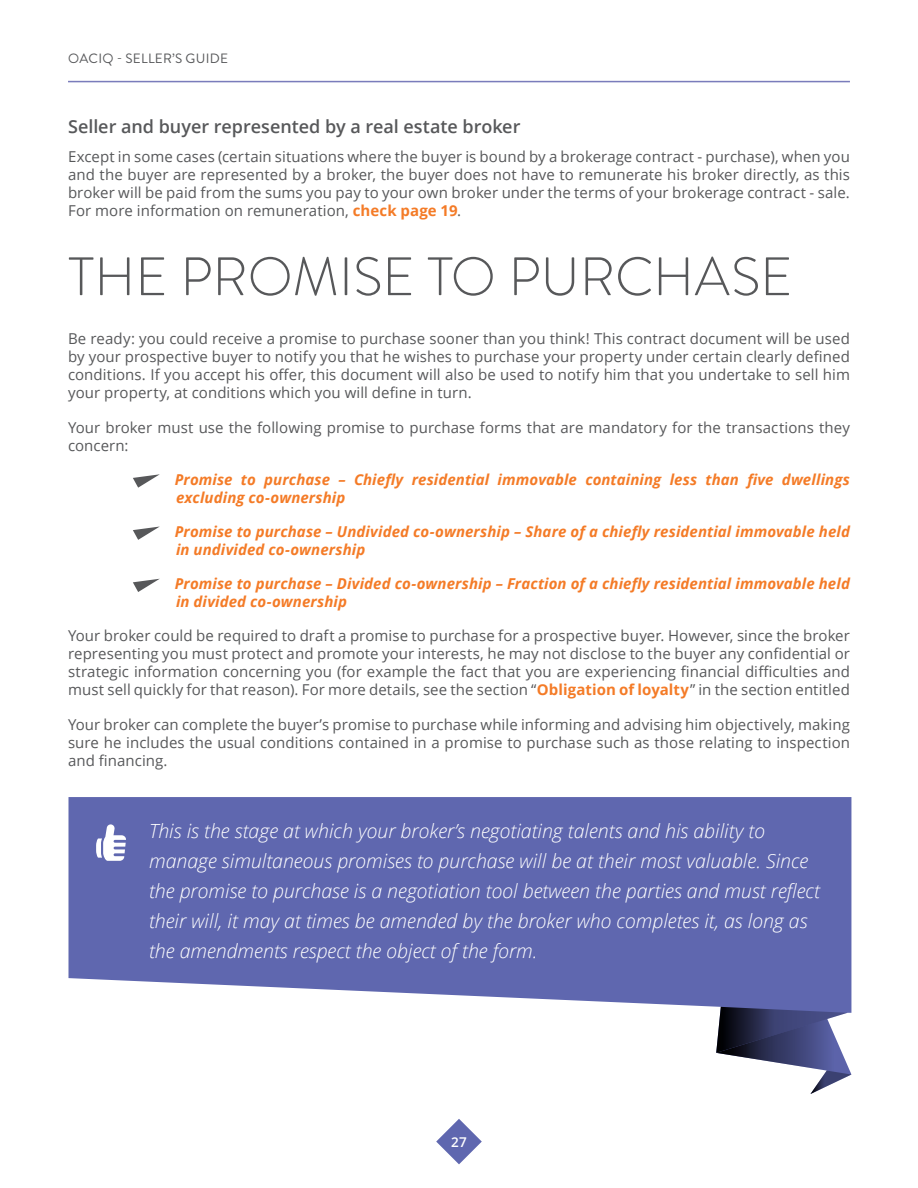
<style>
.page{position:relative;width:918px;height:1188px;background:#fff}
.page>*{position:absolute;margin:0;border:0;box-sizing:border-box;transform-origin:0 0}
.t1{font:300 54px "Brandon Grotesque";letter-spacing:.005em;color:#57585a}
.t2{font:italic 300 19.5px/30px "Open Sans";color:#fff}
.t3{font:600 18px "Open Sans";color:#57585a}
.t4{font:15px/18px "Open Sans";letter-spacing:.005em;color:#57585a;text-align:justify}
.t5{font:italic 700 15px/18px "Open Sans";letter-spacing:.005em;color:#f47b27}
.t6{font:13.5px "Brandon Grotesque";letter-spacing:.02em;color:#57585a}
.t7{font:600 13.5px "Open Sans";color:#fff}
.s1{font-weight:700;color:#f47b27}
</style>
<div class="page">
<svg style="left:436px;top:1119px;width:46px;height:45px"></svg>
<hr style="left:68px;top:81px;width:782px;height:1px;background:#7a7cbb">
<svg style="left:133px;top:474px;width:27px;height:14px"></svg>
<svg style="left:133px;top:527px;width:26px;height:13px"></svg>
<svg style="left:133px;top:579px;width:26px;height:13px"></svg>
<svg style="left:68px;top:797px;width:783px;height:216px;background:#6b73b5"></svg>
<svg style="left:716px;top:1007px;width:132px;height:12px;background:#484c77"></svg>
<svg style="left:716px;top:1019px;width:134px;height:52px"></svg>
<svg style="left:810px;top:1071px;width:41px;height:23px"></svg>
<svg style="left:96px;top:824px;width:30px;height:37px"></svg>
<p class="t6" style="left:68px;top:50px;width:161px">OACIQ - SELLER’S GUIDE</p>
<p class="t3" style="left:68px;top:115px;width:454px">Seller and buyer represented by a real estate broker</p>
<p class="t4" style="left:68px;top:147px;width:783px">Except in some cases (certain situations where the buyer is bound by a brokerage contract - purchase), when you and the buyer are represented by a broker, the buyer does not have to remunerate his broker directly, as this broker will be paid from the sums you pay to your own broker under the terms of your brokerage contract - sale.<br>For more information on remuneration, <span class="s1">check page 19</span>.</p>
<h1 class="t1" style="left:68px;top:240px;width:726px">THE PROMISE TO PURCHASE</h1>
<p class="t4" style="left:68px;top:330px;width:783px">Be ready: you could receive a promise to purchase sooner than you think! This contract document will be used by your prospective buyer to notify you that he wishes to purchase your property under certain clearly defined conditions. If you accept his offer, this document will also be used to notify him that you undertake to sell him your property, at conditions which you will define in turn.</p>
<p class="t4" style="left:68px;top:418px;width:783px">Your broker must use the following promise to purchase forms that are mandatory for the transactions they concern:</p>
<p class="t5" style="left:175px;top:470px;width:677px">Promise to purchase – Chiefly residential immovable containing less than five dwellings excluding co-ownership</p>
<p class="t5" style="left:175px;top:522px;width:677px">Promise to purchase – Undivided co-ownership – Share of a chiefly residential immovable held in undivided co-ownership</p>
<p class="t5" style="left:175px;top:574px;width:677px">Promise to purchase – Divided co-ownership – Fraction of a chiefly residential immovable held in divided co-ownership</p>
<p class="t4" style="left:68px;top:627px;width:783px">Your broker could be required to draft a promise to purchase for a prospective buyer. However, since the broker representing you must protect and promote your interests, he may not disclose to the buyer any confidential or strategic information concerning you (for example the fact that you are experiencing financial difficulties and must sell quickly for that reason). For more details, see the section “<span class="s1">Obligation of loyalty</span>” in the section entitled</p>
<p class="t4" style="left:68px;top:715px;width:783px">Your broker can complete the buyer’s promise to purchase while informing and advising him objectively, making sure he includes the usual conditions contained in a promise to purchase such as those relating to inspection and financing.</p>
<p class="t2" style="left:149px;top:815px;width:672px">This is the stage at which your broker’s negotiating talents and his ability to manage simultaneous promises to purchase will be at their most valuable. Since the promise to purchase is a negotiation tool between the parties and must reflect their will, it may at times be amended by the broker who completes it, as long as the amendments respect the object of the form.</p>
<p class="t7" style="left:451px;top:1133px;width:17px">27</p>
</div>
